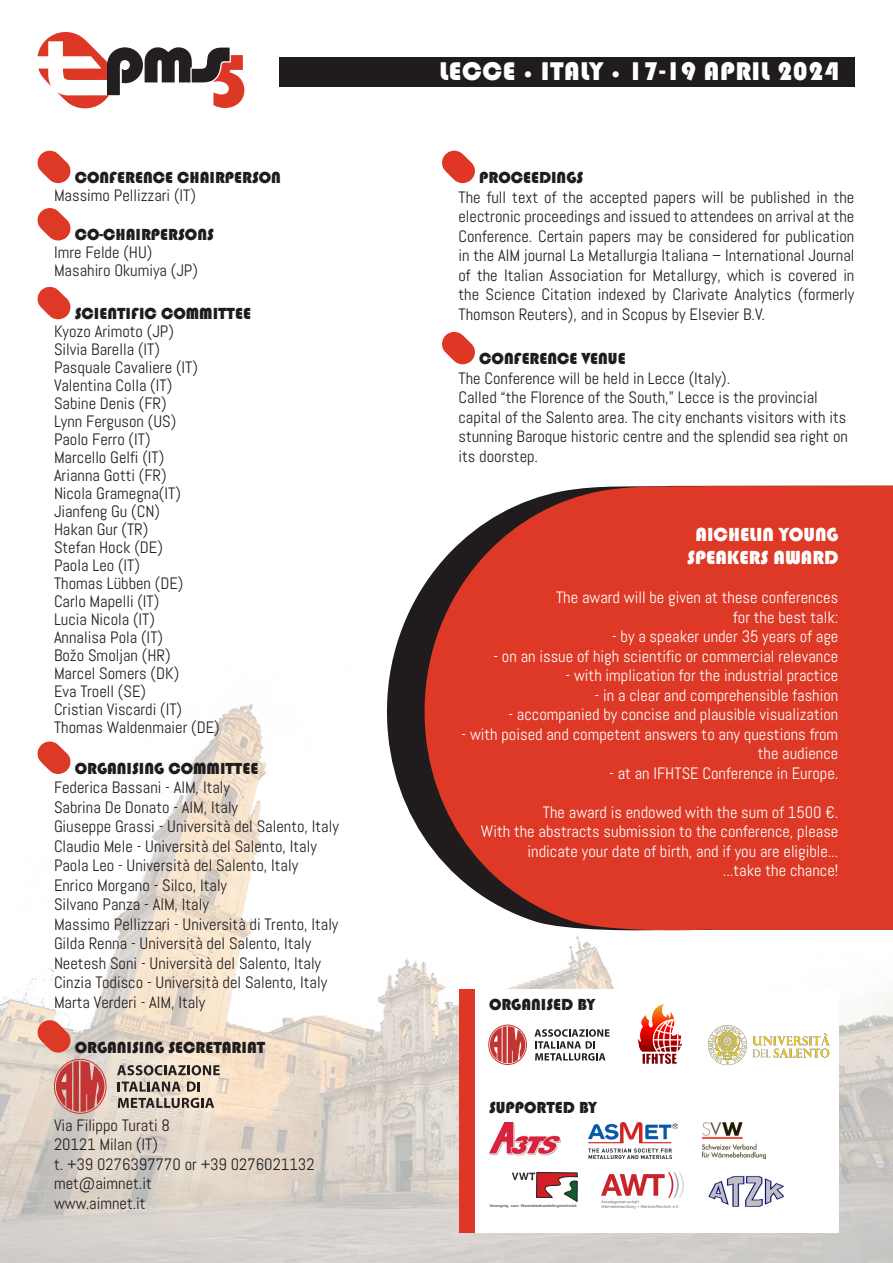
<style>
.page{position:relative;width:893px;height:1263px;background:#fff}
.page>*{position:absolute;margin:0;border:0;box-sizing:border-box;transform-origin:0 0}
.t1{font:77.55px "Bauhaus 93";color:#dd3826}
.t2{font:70.65px "Bauhaus 93";color:#231f20}
.t3{font:26.4px "Bauhaus 93";letter-spacing:.02em;color:#fff}
.t4{font:19.5px "Bauhaus 93";color:#fff}
.t5{font:16.5px/19.5px "Abel";color:#231f20;text-align:justify}
.t6{font:16.5px/19.5px "Abel";color:#fff;text-align:right}
.t7{font:16.5px "Bauhaus 93";color:#201c1d}
.t8{font:4.05px "Myriad Pro";letter-spacing:.015em;color:#231f20;scale:1.07 1}
</style>
<div class="page">
<img style="left:0;top:703px;width:893px;height:560px">
<div style="left:475px;top:989px;width:364px;height:243px;background:#fff"></div>
<div style="left:459px;top:989px;width:16px;height:243px;background:#df3625"></div>
<svg style="left:37px;top:151px;width:34px;height:32px"></svg>
<svg style="left:37px;top:208px;width:34px;height:32px"></svg>
<svg style="left:36px;top:741px;width:35px;height:33px"></svg>
<svg style="left:36px;top:1020px;width:35px;height:32px"></svg>
<svg style="left:37px;top:287px;width:34px;height:32px"></svg>
<svg style="left:381px;top:595px;width:37px;height:336px"></svg>
<svg style="left:418px;top:485px;width:475px;height:446px;background:#d44232"></svg>
<svg style="left:442px;top:151px;width:33px;height:32px"></svg>
<svg style="left:442px;top:332px;width:33px;height:32px"></svg>
<svg style="left:534px;top:1029px;width:75px;height:31px"></svg>
<svg style="left:490px;top:1026px;width:35px;height:37px"></svg>
<div style="left:488px;top:1025px;width:39px;height:40px;border:1px solid #c33532;border-radius:50%"></div>
<svg style="left:117px;top:1065px;width:103px;height:10px"></svg>
<svg style="left:118px;top:1081px;width:63px;height:10px"></svg>
<svg style="left:187px;top:1081px;width:13px;height:10px"></svg>
<svg style="left:118px;top:1098px;width:96px;height:10px"></svg>
<svg style="left:56px;top:1061px;width:49px;height:51px;background:#c96561"></svg>
<div style="left:54px;top:1059px;width:53px;height:55px;border:1px solid #c33532;border-radius:50%"></div>
<img style="left:639px;top:1004px;width:42px;height:60px">
<img style="left:709px;top:1025px;width:121px;height:39px">
<img style="left:589px;top:1122px;width:88px;height:37px">
<img style="left:702px;top:1122px;width:64px;height:36px">
<svg style="left:601px;top:1172px;width:83px;height:37px"></svg>
<img style="left:708px;top:1176px;width:77px;height:31px">
<svg style="left:512px;top:1172px;width:66px;height:30px"></svg>
<img style="left:489px;top:1122px;width:71px;height:34px">
<div style="left:279px;top:57px;width:575px;height:30px;background:#201c1d"></div>
<svg style="left:38px;top:32px;width:75px;height:77px"></svg>
<svg style="left:191px;top:47px;width:39px;height:36px"></svg>
<p class="t2" style="left:104px;top:19px;width:93px">pm</p>
<p class="t1" style="left:207px;top:37px;width:46px">5</p>
<p class="t7" style="left:75px;top:168px;width:208px">CONFERENCE CHAIRPERSON</p>
<p class="t5" style="left:54px;top:186px;width:143px">Massimo Pellizzari (IT)</p>
<p class="t7" style="left:75px;top:226px;width:141px">CO-CHAIRPERSONS</p>
<p class="t5" style="left:54px;top:243px;width:100px">Imre Felde (HU)</p>
<p class="t5" style="left:54px;top:261px;width:145px">Masahiro Okumiya (JP)</p>
<p class="t7" style="left:75px;top:304px;width:178px">SCIENTIFIC COMMITTEE</p>
<p class="t5" style="left:54px;top:322px;width:121px">Kyozo Arimoto (JP)</p>
<p class="t5" style="left:54px;top:340px;width:107px">Silvia Barella (IT)</p>
<p class="t5" style="left:54px;top:358px;width:145px">Pasquale Cavaliere (IT)</p>
<p class="t5" style="left:54px;top:376px;width:120px">Valentina Colla (IT)</p>
<p class="t5" style="left:54px;top:394px;width:114px">Sabine Denis (FR)</p>
<p class="t5" style="left:54px;top:412px;width:124px">Lynn Ferguson (US)</p>
<p class="t5" style="left:54px;top:430px;width:98px">Paolo Ferro (IT)</p>
<p class="t5" style="left:54px;top:448px;width:112px">Marcello Gelfi (IT)</p>
<p class="t5" style="left:54px;top:466px;width:114px">Arianna Gotti (FR)</p>
<p class="t5" style="left:54px;top:484px;width:128px">Nicola Gramegna(IT)</p>
<p class="t5" style="left:54px;top:502px;width:108px">Jianfeng Gu (CN)</p>
<p class="t5" style="left:54px;top:520px;width:96px">Hakan Gur (TR)</p>
<p class="t5" style="left:54px;top:538px;width:110px">Stefan Hock (DE)</p>
<p class="t5" style="left:54px;top:556px;width:88px">Paola Leo (IT)</p>
<p class="t5" style="left:54px;top:574px;width:131px">Thomas Lübben (DE)</p>
<p class="t5" style="left:54px;top:592px;width:107px">Carlo Mapelli (IT)</p>
<p class="t5" style="left:54px;top:610px;width:103px">Lucia Nicola (IT)</p>
<p class="t5" style="left:54px;top:628px;width:111px">Annalisa Pola (IT)</p>
<p class="t5" style="left:54px;top:646px;width:118px">Božo Smoljan (HR)</p>
<p class="t5" style="left:54px;top:664px;width:127px">Marcel Somers (DK)</p>
<p class="t5" style="left:54px;top:682px;width:93px">Eva Troell (SE)</p>
<p class="t5" style="left:54px;top:700px;width:130px">Cristian Viscardi (IT)</p>
<p class="t5" style="left:54px;top:718px;width:167px">Thomas Waldenmaier (DE)</p>
<p class="t7" style="left:75px;top:759px;width:185px">ORGANISING COMMITTEE</p>
<p class="t5" style="left:54px;top:778px;width:178px">Federica Bassani - AIM, Italy</p>
<p class="t5" style="left:54px;top:797px;width:186px">Sabrina De Donato - AIM, Italy</p>
<p class="t5" style="left:54px;top:817px;width:286px">Giuseppe Grassi - Università del Salento, Italy</p>
<p class="t5" style="left:54px;top:836px;width:264px">Claudio Mele - Università del Salento, Italy</p>
<p class="t5" style="left:54px;top:856px;width:246px">Paola Leo - Università del Salento, Italy</p>
<p class="t5" style="left:54px;top:875px;width:175px">Enrico Morgano - Silco, Italy</p>
<p class="t5" style="left:54px;top:895px;width:156px">Silvano Panza - AIM, Italy</p>
<p class="t5" style="left:54px;top:914px;width:286px">Massimo Pellizzari - Università di Trento, Italy</p>
<p class="t5" style="left:54px;top:934px;width:259px">Gilda Renna - Università del Salento, Italy</p>
<p class="t5" style="left:54px;top:953px;width:269px">Neetesh Soni - Università del Salento, Italy</p>
<p class="t5" style="left:54px;top:973px;width:275px">Cinzia Todisco - Università del Salento, Italy</p>
<p class="t5" style="left:54px;top:992px;width:153px">Marta Verderi - AIM, Italy</p>
<p class="t7" style="left:75px;top:1038px;width:192px">ORGANISING SECRETARIAT</p>
<p class="t5" style="left:54px;top:1115px;width:117px">Via Filippo Turati 8</p>
<p class="t5" style="left:54px;top:1135px;width:105px">20121 Milan (IT)</p>
<p class="t5" style="left:54px;top:1154px;width:262px">t. +39 0276397770 or +39 0276021132</p>
<p class="t5" style="left:54px;top:1174px;width:99px">met@aimnet.it</p>
<p class="t5" style="left:54px;top:1193px;width:93px">www.aimnet.it</p>
<p class="t3" style="left:440px;top:57px;width:401px">LECCE . ITALY . 17-19 APRIL 2024</p>
<p class="t7" style="left:479px;top:168px;width:106px">PROCEEDINGS</p>
<p class="t5" style="left:458px;top:187px;width:397px">The full text of the accepted papers will be published in the electronic proceedings and issued to attendees on arrival at the Conference. Certain papers may be considered for publication in the AIM journal La Metallurgia Italiana – International Journal of the Italian Association for Metallurgy, which is covered in the Science Citation indexed by Clarivate Analytics (formerly Thomson Reuters), and in Scopus by Elsevier B.V.</p>
<p class="t7" style="left:479px;top:349px;width:148px">CONFERENCE VENUE</p>
<p class="t5" style="left:458px;top:368px;width:273px">The Conference will be held in Lecce (Italy).</p>
<p class="t5" style="left:458px;top:388px;width:391px;text-align:left">Called “the Florence of the South,” Lecce is the provincial capital of the Salento area. The city enchants visitors with its stunning Baroque historic centre and the splendid sea right on its doorstep.</p>
<p class="t4" style="left:695px;top:523px;width:144px">AICHELIN YOUNG</p>
<p class="t4" style="left:687px;top:546px;width:153px">SPEAKERS AWARD</p>
<p class="t6" style="left:556px;top:588px;width:284px">The award will be given at these conferences</p>
<p class="t6" style="left:733px;top:607px;width:107px">for the best talk:</p>
<p class="t6" style="left:612px;top:627px;width:228px">- by a speaker under 35 years of age</p>
<p class="t6" style="left:493px;top:646px;width:346px">- on an issue of high scientific or commercial relevance</p>
<p class="t6" style="left:566px;top:666px;width:274px">- with implication for the industrial practice</p>
<p class="t6" style="left:595px;top:685px;width:245px">- in a clear and comprehensible fashion</p>
<p class="t6" style="left:508px;top:705px;width:331px">- accompanied by concise and plausible visualization</p>
<p class="t6" style="left:461px;top:724px;width:378px">- with poised and competent answers to any questions from the audience</p>
<p class="t6" style="left:609px;top:763px;width:231px">- at an IFHTSE Conference in Europe.</p>
<p class="t6" style="left:543px;top:802px;width:297px">The award is endowed with the sum of 1500 €.</p>
<p class="t6" style="left:481px;top:822px;width:359px">With the abstracts submission to the conference, please indicate your date of birth, and if you are eligible...</p>
<p class="t6" style="left:723px;top:861px;width:117px">...take the chance!</p>
<p class="t7" style="left:489px;top:995px;width:108px">ORGANISED BY</p>
<p class="t7" style="left:489px;top:1098px;width:109px">SUPPORTED BY</p>
<p class="t8" style="left:490px;top:1203px;width:83px">Verenging voor Warmtebehandelingstechniek</p>
</div>
